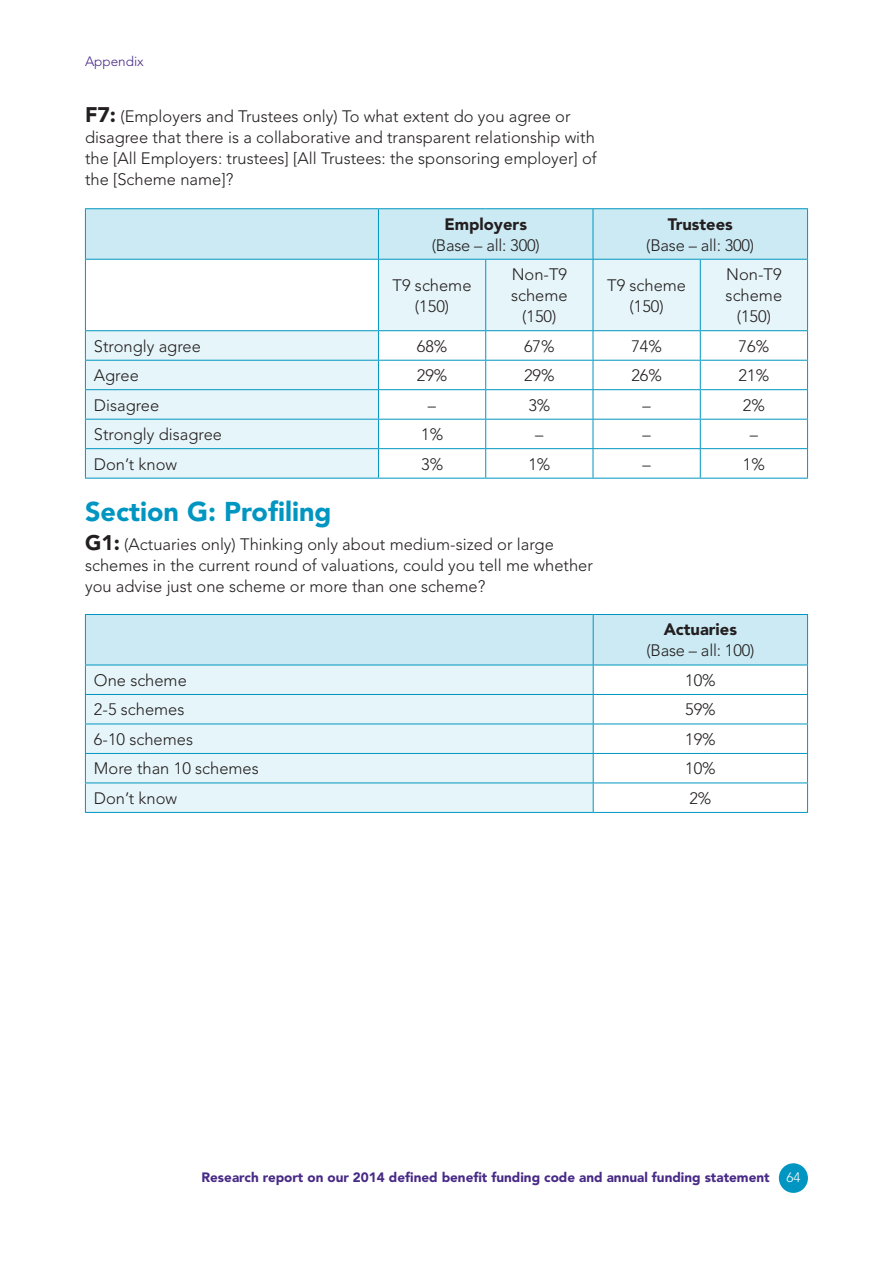
<style>
.page{position:relative;width:893px;height:1263px;background:#fff}
.page>*{position:absolute;margin:0;border:0;box-sizing:border-box;transform-origin:0 0}
.t1{font:900 27px "Avenir LT Std";color:#0096c1}
.t2{font:300 16.5px/21px "Avenir LT Std";color:#231f20;text-align:center}
.t3{font:900 16.5px "Avenir LT Std";color:#231f20}
.t4{font:900 13.5px "Avenir LT Std";color:#482a87}
.t5{font:300 13.5px "Avenir LT Std";color:#482a87}
.s1{font-weight:900;font-size:21px}
.s2{font-weight:300;color:#fff}
</style>
<div class="page">
<div style="left:779px;top:1163px;width:29px;height:30px;background:#0096c1;border-radius:50%"></div>
<div style="left:86px;top:209px;width:721px;height:50px;background:#cceaf3"></div>
<svg style="left:86px;top:260px;width:721px;height:218px"></svg>
<hr style="left:378px;top:330px;width:108px;height:1px;background:#0096c1">
<hr style="left:486px;top:330px;width:107px;height:1px;background:#0096c1">
<hr style="left:593px;top:330px;width:107px;height:1px;background:#0096c1">
<hr style="left:700px;top:330px;width:108px;height:1px;background:#0096c1">
<hr style="left:378px;top:360px;width:108px;height:1px;background:#0096c1">
<hr style="left:486px;top:360px;width:107px;height:1px;background:#0096c1">
<hr style="left:593px;top:360px;width:107px;height:1px;background:#0096c1">
<hr style="left:700px;top:360px;width:108px;height:1px;background:#0096c1">
<hr style="left:378px;top:389px;width:108px;height:1px;background:#0096c1">
<hr style="left:486px;top:389px;width:107px;height:1px;background:#0096c1">
<hr style="left:593px;top:389px;width:107px;height:1px;background:#0096c1">
<hr style="left:700px;top:389px;width:108px;height:1px;background:#0096c1">
<hr style="left:378px;top:419px;width:108px;height:1px;background:#0096c1">
<hr style="left:486px;top:419px;width:107px;height:1px;background:#0096c1">
<hr style="left:593px;top:419px;width:107px;height:1px;background:#0096c1">
<hr style="left:700px;top:419px;width:108px;height:1px;background:#0096c1">
<hr style="left:378px;top:448px;width:108px;height:1px;background:#0096c1">
<svg style="left:378px;top:331px;width:1px;height:147px"></svg>
<hr style="left:486px;top:448px;width:107px;height:1px;background:#0096c1">
<svg style="left:485px;top:331px;width:1px;height:147px"></svg>
<hr style="left:593px;top:448px;width:107px;height:1px;background:#0096c1">
<svg style="left:593px;top:331px;width:1px;height:147px"></svg>
<hr style="left:700px;top:448px;width:108px;height:1px;background:#0096c1">
<svg style="left:700px;top:331px;width:1px;height:147px"></svg>
<svg style="left:807px;top:331px;width:1px;height:147px"></svg>
<hr style="left:378px;top:478px;width:108px;height:1px;background:#0096c1">
<hr style="left:486px;top:478px;width:107px;height:1px;background:#0096c1">
<hr style="left:593px;top:478px;width:107px;height:1px;background:#0096c1">
<hr style="left:700px;top:478px;width:108px;height:1px;background:#0096c1">
<hr style="left:85px;top:208px;width:293px;height:1px;background:#0096c1">
<hr style="left:85px;top:209px;width:1px;height:50px;background:#0096c1">
<hr style="left:378px;top:208px;width:108px;height:1px;background:#0096c1">
<hr style="left:378px;top:209px;width:1px;height:50px;background:#0096c1">
<hr style="left:486px;top:208px;width:107px;height:1px;background:#0096c1">
<hr style="left:593px;top:208px;width:107px;height:1px;background:#0096c1">
<hr style="left:593px;top:209px;width:1px;height:50px;background:#0096c1">
<hr style="left:700px;top:208px;width:108px;height:1px;background:#0096c1">
<hr style="left:807px;top:209px;width:1px;height:50px;background:#0096c1">
<hr style="left:85px;top:259px;width:293px;height:1px;background:#0096c1">
<hr style="left:85px;top:260px;width:1px;height:70px;background:#0096c1">
<hr style="left:378px;top:259px;width:108px;height:1px;background:#0096c1">
<hr style="left:378px;top:260px;width:1px;height:70px;background:#0096c1">
<hr style="left:486px;top:259px;width:107px;height:1px;background:#0096c1">
<hr style="left:485px;top:260px;width:1px;height:70px;background:#0096c1">
<hr style="left:593px;top:259px;width:107px;height:1px;background:#0096c1">
<hr style="left:593px;top:260px;width:1px;height:70px;background:#0096c1">
<hr style="left:700px;top:259px;width:108px;height:1px;background:#0096c1">
<hr style="left:700px;top:260px;width:1px;height:70px;background:#0096c1">
<hr style="left:807px;top:260px;width:1px;height:70px;background:#0096c1">
<hr style="left:85px;top:330px;width:293px;height:1px;background:#0096c1">
<hr style="left:85px;top:360px;width:293px;height:1px;background:#0096c1">
<hr style="left:85px;top:389px;width:293px;height:1px;background:#0096c1">
<hr style="left:85px;top:419px;width:293px;height:1px;background:#0096c1">
<hr style="left:85px;top:448px;width:293px;height:1px;background:#0096c1">
<svg style="left:85px;top:331px;width:1px;height:147px"></svg>
<hr style="left:85px;top:478px;width:293px;height:1px;background:#0096c1">
<hr style="left:593px;top:812px;width:215px;height:1px;background:#0096c1">
<svg style="left:85px;top:614px;width:723px;height:198px"></svg>
<hr style="left:85px;top:812px;width:508px;height:1px;background:#0096c1">
<p class="t5" style="left:85px;top:53px;width:60px">Appendix</p>
<p class="t2" style="left:85px;top:106px;width:513px;text-align:left"><span class="s1">F7:</span> (Employers and Trustees only) To what extent do you agree or disagree that there is a collaborative and transparent relationship with the [All Employers: trustees] [All Trustees: the sponsoring employer] of the [Scheme name]?</p>
<p class="t3" style="left:444px;top:214px;width:84px">Employers</p>
<p class="t2" style="left:432px;top:235px;width:109px">(Base – all: 300)</p>
<p class="t3" style="left:668px;top:214px;width:67px">Trustees</p>
<p class="t2" style="left:646px;top:235px;width:109px">(Base – all: 300)</p>
<p class="t2" style="left:393px;top:275px;width:80px">T9 scheme (150)</p>
<p class="t2" style="left:511px;top:264px;width:58px">Non-T9 scheme (150)</p>
<p class="t2" style="left:607px;top:275px;width:80px">T9 scheme (150)</p>
<p class="t2" style="left:726px;top:264px;width:58px">Non-T9 scheme (150)</p>
<p class="t2" style="left:94px;top:336px;width:109px">Strongly agree</p>
<p class="t2" style="left:417px;top:336px;width:32px">68%</p>
<p class="t2" style="left:524px;top:336px;width:32px">67%</p>
<p class="t2" style="left:631px;top:336px;width:32px">74%</p>
<p class="t2" style="left:739px;top:336px;width:32px">76%</p>
<p class="t2" style="left:94px;top:365px;width:46px">Agree</p>
<p class="t2" style="left:417px;top:365px;width:32px">29%</p>
<p class="t2" style="left:524px;top:365px;width:32px">29%</p>
<p class="t2" style="left:631px;top:365px;width:32px">26%</p>
<p class="t2" style="left:739px;top:365px;width:32px">21%</p>
<p class="t2" style="left:94px;top:395px;width:67px">Disagree</p>
<p class="t2" style="left:428px;top:395px;width:10px">–</p>
<p class="t2" style="left:528px;top:395px;width:24px">3%</p>
<p class="t2" style="left:642px;top:395px;width:10px">–</p>
<p class="t2" style="left:743px;top:395px;width:24px">2%</p>
<p class="t2" style="left:94px;top:424px;width:130px">Strongly disagree</p>
<p class="t2" style="left:421px;top:424px;width:24px">1%</p>
<p class="t2" style="left:535px;top:424px;width:10px">–</p>
<p class="t2" style="left:642px;top:424px;width:10px">–</p>
<p class="t2" style="left:750px;top:424px;width:10px">–</p>
<p class="t2" style="left:94px;top:454px;width:85px">Don’t know</p>
<p class="t2" style="left:421px;top:454px;width:24px">3%</p>
<p class="t2" style="left:528px;top:454px;width:24px">1%</p>
<p class="t2" style="left:642px;top:454px;width:10px">–</p>
<p class="t2" style="left:743px;top:454px;width:24px">1%</p>
<h1 class="t1" style="left:85px;top:495px;width:248px">Section G: Profiling</h1>
<p class="t2" style="left:85px;top:534px;width:509px;text-align:left"><span class="s1">G1:</span> (Actuaries only) Thinking only about medium-sized or large schemes in the current round of valuations, could you tell me whether you advise just one scheme or more than one scheme?</p>
<p class="t3" style="left:664px;top:620px;width:75px">Actuaries</p>
<p class="t2" style="left:646px;top:640px;width:109px">(Base – all: 100)</p>
<p class="t2" style="left:94px;top:670px;width:94px">One scheme</p>
<p class="t2" style="left:685px;top:670px;width:32px">10%</p>
<p class="t2" style="left:94px;top:699px;width:92px">2-5 schemes</p>
<p class="t2" style="left:685px;top:699px;width:32px">59%</p>
<p class="t2" style="left:94px;top:729px;width:101px">6-10 schemes</p>
<p class="t2" style="left:685px;top:729px;width:32px">19%</p>
<p class="t2" style="left:94px;top:758px;width:166px">More than 10 schemes</p>
<p class="t2" style="left:685px;top:758px;width:32px">10%</p>
<p class="t2" style="left:94px;top:788px;width:85px">Don’t know</p>
<p class="t2" style="left:689px;top:788px;width:24px">2%</p>
<p class="t4" style="left:201px;top:1169px;width:600px">Research report on our 2014 defined benefit funding code and annual funding statement <span class="s2">64</span></p>
</div>
